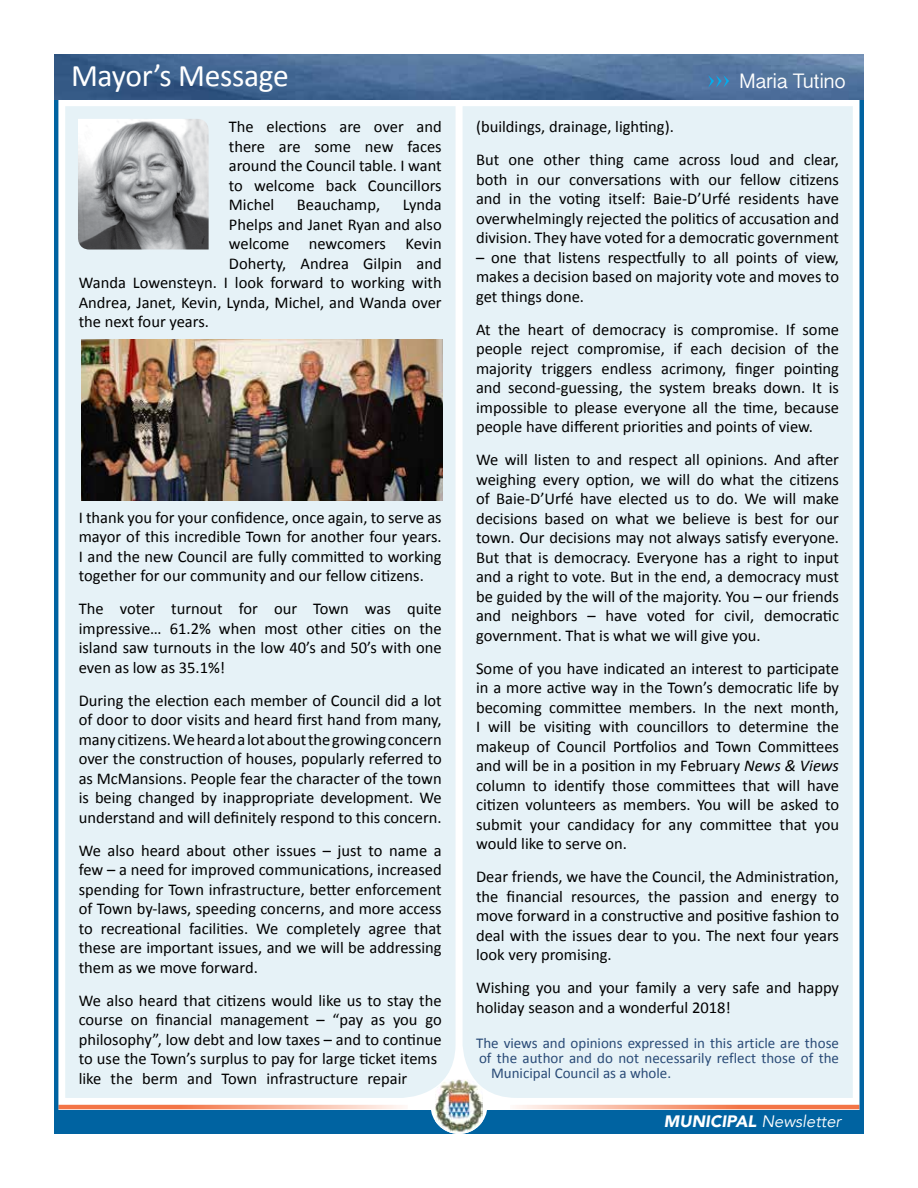
<style>
.page{position:relative;width:918px;height:1188px;background:#fff}
.page>*{position:absolute;margin:0;border:0;box-sizing:border-box;transform-origin:0 0}
.t1{font:31.5px "Calibri";letter-spacing:-.01em;color:#fff}
.t2{font:21px "Gurmukhi Sangam MN";color:#fff}
.t3{font:16.5px/19.5px "Calibri";color:#000;text-align:justify}
.t4{font:italic 16.5px "Avenir";color:#fff}
.t5{font:15px "Calibri";color:#2a4b77}
.s1{font-style:italic}
.s2{font-weight:900}
</style>
<div class="page">
<svg style="left:515px;top:1105px;width:344px;height:4px"></svg>
<svg style="left:58px;top:1105px;width:346px;height:4px"></svg>
<div style="left:54px;top:1111px;width:810px;height:23px;background:#0063a1"></div>
<hr style="left:860px;top:88px;width:4px;height:1026px;background:#0063a1">
<hr style="left:54px;top:88px;width:4px;height:1024px;background:#0063a1">
<img style="left:54px;top:54px;width:810px;height:45px">
<div style="left:431px;top:1077px;width:56px;height:57px;background:#fff;border-radius:50%"></div>
<img style="left:435px;top:1080px;width:48px;height:54px">
<svg style="left:708px;top:75px;width:21px;height:13px"></svg>
<div style="left:65px;top:106px;width:391px;height:992px;background:#e6f2f7"></div>
<div style="left:463px;top:106px;width:390px;height:992px;background:#e6f2f7"></div>
<img style="left:78px;top:119px;width:131px;height:131px">
<img style="left:81px;top:339px;width:362px;height:162px">
<h1 class="t1" style="left:71px;top:56px;width:219px">Mayor’s Message</h1>
<p class="t2" style="left:740px;top:68px;width:108px">Maria Tutino</p>
<p class="t3" style="left:229px;top:117px;width:214px">The elections are over and there are some new faces around the Council table. I want to welcome back Councillors Michel</p>
<p class="t3" style="left:476px;top:110px;width:365px;line-height:33px">(buildings, drainage, lighting).<br>But one other thing came across loud and clear,</p>
<p class="t3" style="left:476px;top:169px;width:365px">both in our conversations with our fellow citizens and in the voting itself: Baie-D’Urfé residents have overwhelmingly rejected the politics of accusation and division. They have voted for a democratic government</p>
<p class="t3" style="left:476px;top:247px;width:365px">– one that listens respectfully to all points of view, makes a decision based on majority vote and moves to get things done.</p>
<p class="t3" style="left:476px;top:319px;width:365px">At the heart of democracy is compromise. If some people reject compromise, if each decision of the majority triggers endless acrimony, finger pointing and second-guessing, the system breaks down. It is impossible to please everyone all the time, because people have different priorities and points of view.</p>
<p class="t3" style="left:476px;top:450px;width:365px">We will listen to and respect all opinions. And after weighing every option, we will do what the citizens of Baie-D’Urfé have elected us to do. We will make decisions based on what we believe is best for our town. Our decisions may not always satisfy everyone.<br>But that is democracy. Everyone has a right to input and a right to vote. But in the end, a democracy must be guided by the will of the majority. You – our friends and neighbors – have voted for civil, democratic government. That is what we will give you.</p>
<p class="t3" style="left:476px;top:658px;width:365px">Some of you have indicated an interest to participate in a more active way in the Town’s democratic life by becoming committee members. In the next month, I will be visiting with councillors to determine the makeup of Council Portfolios and Town Committees and will be in a position in my February <span class="s1">News &amp; Views </span>column to identify those committees that will have citizen volunteers as members. You will be asked to submit your candidacy for any committee that you would like to serve on.</p>
<p class="t3" style="left:476px;top:867px;width:364px">Dear friends, we have the Council, the Administration, the financial resources, the passion and energy to move forward in a constructive and positive fashion to deal with the issues dear to you. The next four years look very promising.</p>
<p class="t3" style="left:476px;top:978px;width:365px">Wishing you and your family a very safe and happy holiday season and a wonderful 2018!</p>
<p class="t5" style="left:476px;top:1033px;width:364px">The views and opinions expressed in this article are those</p>
<p class="t5" style="left:479px;top:1048px;width:362px">of the author and do not necessarily reflect those of the</p>
<p class="t5" style="left:491px;top:1063px;width:182px">Municipal Council as a whole.</p>
<p class="t3" style="left:297px;top:195px;width:85px">Beauchamp,</p>
<p class="t3" style="left:403px;top:195px;width:41px">Lynda</p>
<p class="t3" style="left:229px;top:214px;width:214px">Phelps and Janet Ryan and also</p>
<p class="t3" style="left:229px;top:234px;width:214px">welcome newcomers Kevin</p>
<p class="t3" style="left:229px;top:253px;width:214px">Doherty, Andrea Gilpin and</p>
<p class="t3" style="left:79px;top:273px;width:364px">Wanda Lowensteyn. I look forward to working with</p>
<p class="t3" style="left:79px;top:292px;width:365px">Andrea, Janet, Kevin, Lynda, Michel, and Wanda over</p>
<p class="t3" style="left:79px;top:312px;width:132px">the next four years.</p>
<p class="t3" style="left:79px;top:508px;width:365px">I thank you for your confidence, once again, to serve as mayor of this incredible Town for another four years.<br>I and the new Council are fully committed to working together for our community and our fellow citizens.</p>
<p class="t3" style="left:79px;top:599px;width:365px">The voter turnout for our Town was quite impressive… 61.2% when most other cities on the island saw turnouts in the low 40’s and 50’s with one even as low as 35.1%!</p>
<p class="t3" style="left:79px;top:691px;width:365px">During the election each member of Council did a lot of door to door visits and heard first hand from many, many citizens. We heard a lot about the growing concern over the construction of houses, popularly referred to as McMansions. People fear the character of the town is being changed by inappropriate development. We understand and will definitely respond to this concern.</p>
<p class="t3" style="left:79px;top:841px;width:365px">We also heard about other issues – just to name a few – a need for improved communications, increased spending for Town infrastructure, better enforcement of Town by-laws, speeding concerns, and more access to recreational facilities. We completely agree that these are important issues, and we will be addressing them as we move forward.</p>
<p class="t3" style="left:79px;top:991px;width:365px;text-align:left">We also heard that citizens would like us to stay the course on financial management – “pay as you go philosophy”, low debt and low taxes – and to continue to use the Town’s surplus to pay for large ticket items like the berm and Town infrastructure repair</p>
<p class="t4" style="left:664px;top:1112px;width:179px"><span class="s2">MUNICIPAL</span> Newsletter</p>
</div>
